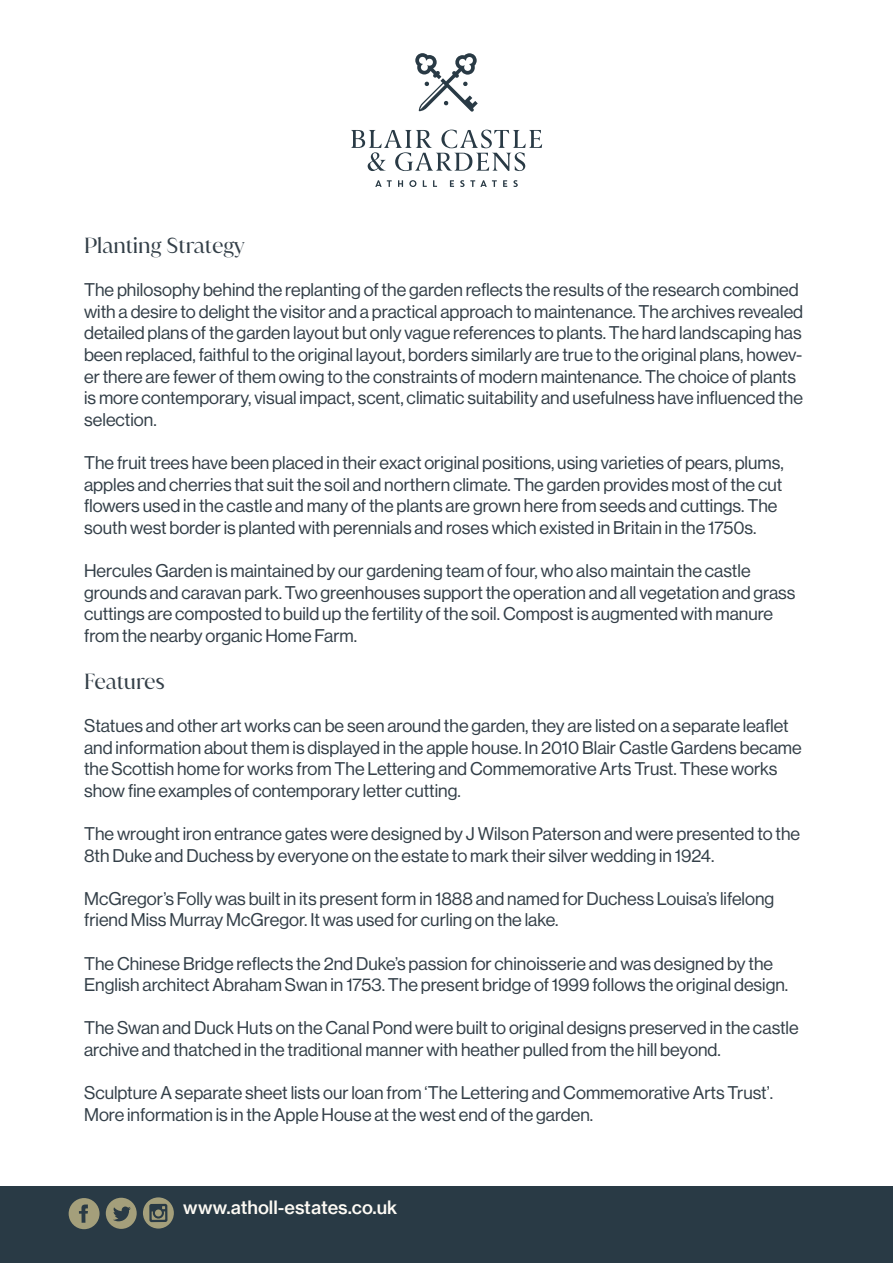
<style>
.page{position:relative;width:893px;height:1263px;background:#fff}
.page>*{position:absolute;margin:0;border:0;box-sizing:border-box;transform-origin:0 0}
.t1{font:21px "Juana Alt";color:#333f48}
.t2{font:18px/21.6px "N Haas Grotesk DS Pro 55 Rg";color:#333f48}
.t3{font:18px "N Haas Grotesk TX Pro 65 Md";color:#fefbf5}
</style>
<div class="page">
<div style="left:0;top:1186px;width:893px;height:77px;background:#293a45"></div>
<svg style="left:415px;top:53px;width:63px;height:59px"></svg>
<svg style="left:351px;top:130px;width:191px;height:57px"></svg>
<svg style="left:69px;top:1198px;width:31px;height:31px"></svg>
<svg style="left:143px;top:1197px;width:31px;height:31px"></svg>
<svg style="left:106px;top:1198px;width:31px;height:31px"></svg>
<p class="t1" style="left:84px;top:232px;width:162px">Planting Strategy</p>
<p class="t2" style="left:84px;top:279px;width:721px">The philosophy behind the replanting of the garden reflects the results of the research combined with a desire to delight the visitor and a practical approach to maintenance. The archives revealed detailed plans of the garden layout but only vague references to plants. The hard landscaping has been replaced, faithful to the original layout, borders similarly are true to the original plans, howev&shy;er there are fewer of them owing to the constraints of modern maintenance. The choice of plants is more contemporary, visual impact, scent, climatic suitability and usefulness have influenced the selection.</p>
<p class="t2" style="left:84px;top:452px;width:701px">The fruit trees have been placed in their exact original positions, using varieties of pears, plums, apples and cherries that suit the soil and northern climate. The garden provides most of the cut flowers used in the castle and many of the plants are grown here from seeds and cuttings. The south west border is planted with perennials and roses which existed in Britain in the 1750s.</p>
<p class="t2" style="left:84px;top:560px;width:713px">Hercules Garden is maintained by our gardening team of four, who also maintain the castle grounds and caravan park. Two greenhouses support the operation and all vegetation and grass cuttings are composted to build up the fertility of the soil. Compost is augmented with manure from the nearby organic Home Farm.</p>
<p class="t1" style="left:84px;top:667px;width:82px">Features</p>
<p class="t2" style="left:84px;top:715px;width:719px">Statues and other art works can be seen around the garden, they are listed on a separate leaflet and information about them is displayed in the apple house. In 2010 Blair Castle Gardens became the Scottish home for works from The Lettering and Commemorative Arts Trust. These works show fine examples of contemporary letter cutting.</p>
<p class="t2" style="left:84px;top:823px;width:718px">The wrought iron entrance gates were designed by J Wilson Paterson and were presented to the<br>8th Duke and Duchess by everyone on the estate to mark their silver wedding in 1924.</p>
<p class="t2" style="left:84px;top:888px;width:692px">McGregor’s Folly was built in its present form in 1888 and named for Duchess Louisa’s lifelong friend Miss Murray McGregor. It was used for curling on the lake.</p>
<p class="t2" style="left:84px;top:952px;width:706px">The Chinese Bridge reflects the 2nd Duke’s passion for chinoisserie and was designed by the<br>English architect Abraham Swan in 1753. The present bridge of 1999 follows the original design.</p>
<p class="t2" style="left:84px;top:1017px;width:716px">The Swan and Duck Huts on the Canal Pond were built to original designs preserved in the castle archive and thatched in the traditional manner with heather pulled from the hill beyond.</p>
<p class="t2" style="left:84px;top:1082px;width:690px">Sculpture A separate sheet lists our loan from ‘The Lettering and Commemorative Arts Trust’.<br>More information is in the Apple House at the west end of the garden.</p>
<p class="t3" style="left:183px;top:1196px;width:216px">www.atholl-estates.co.uk</p>
</div>
